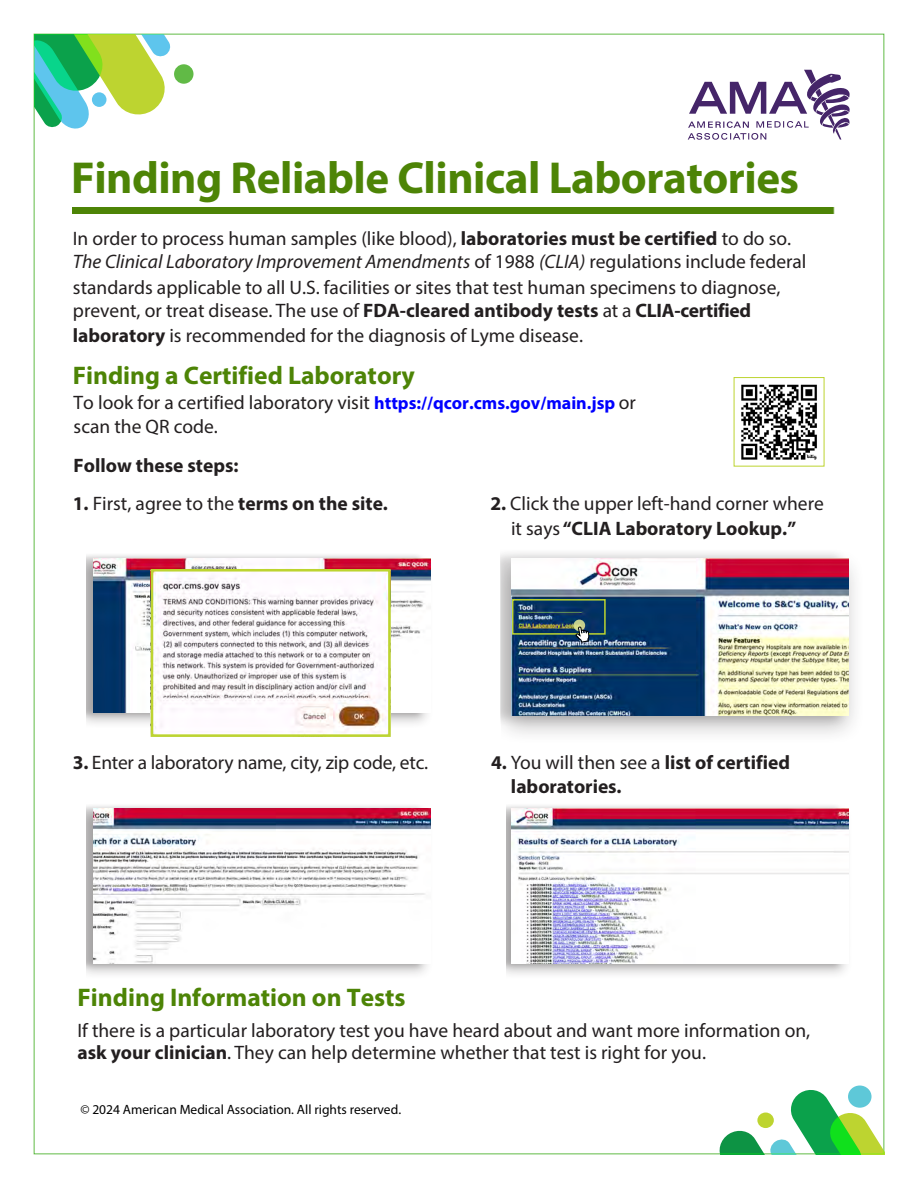
<style>
.page{position:relative;width:918px;height:1188px;background:#fff}
.page>*{position:absolute;margin:0;border:0;box-sizing:border-box;transform-origin:0 0}
.t1{font:700 45px "Myriad Pro";letter-spacing:-.01em;color:#4d8406}
.t2{font:700 25.5px "Myriad Pro";color:#4d8406}
.t3{font:19.5px/24.3px "Myriad Pro";color:#231f20}
.t4{font:700 19.5px/23.4px "Myriad Pro";color:#231f20}
.t5{font:13.5px "Myriad Pro";color:#000}
.s1{font-weight:700}
.s2{font-style:italic}
.s3{font-weight:700;font-size:18px;color:#00f}
.s4{font-weight:400}
</style>
<div class="page">
<div style="left:87px;top:553px;width:359px;height:176px;background:#231f20;opacity:.3"></div>
<div style="left:87px;top:553px;width:349px;height:166px;background:#231f20;opacity:.17"></div>
<img style="left:93px;top:559px;width:337px;height:154px">
<div style="left:87px;top:803px;width:359px;height:177px;background:#231f20;opacity:.3"></div>
<div style="left:87px;top:803px;width:349px;height:167px;background:#231f20;opacity:.17"></div>
<img style="left:93px;top:809px;width:337px;height:155px">
<div style="left:506px;top:803px;width:358px;height:177px;background:#231f20;opacity:.3"></div>
<div style="left:506px;top:803px;width:348px;height:167px;background:#231f20;opacity:.17"></div>
<img style="left:512px;top:809px;width:336px;height:155px">
<div style="left:501px;top:547px;width:377px;height:198px;background:#231f20;opacity:.3"></div>
<div style="left:500px;top:547px;width:360px;height:180px;background:#231f20;opacity:.17"></div>
<img style="left:512px;top:559px;width:336px;height:157px">
<img style="left:155px;top:573px;width:232px;height:160px">
<div style="left:151px;top:569px;width:240px;height:168px;border:3px solid #bdd430"></div>
<div style="left:512px;top:599px;width:94px;height:36px;border:2px solid #bdd430"></div>
<svg style="left:574px;top:620px;width:11px;height:11px"></svg>
<svg style="left:575px;top:626px;width:14px;height:17px"></svg>
<svg style="left:688px;top:70px;width:162px;height:70px"></svg>
<div style="left:848px;top:1086px;width:24px;height:22px;background:#5ec8d8;border-radius:50%"></div>
<svg style="left:717px;top:1087px;width:167px;height:67px"></svg>
<div style="left:174px;top:64px;width:19px;height:20px;background:#61ba46;border-radius:50%"></div>
<svg style="left:34px;top:34px;width:137px;height:97px"></svg>
<div style="left:92px;top:92px;width:14px;height:15px;background:#5ec5ed;border-radius:50%"></div>
<img style="left:741px;top:384px;width:76px;height:76px">
<div style="left:73px;top:208px;width:762px;height:5px;background:#4d8406"></div>
<p class="t1" style="left:71px;top:148px;width:730px">Finding Reliable Clinical Laboratories</p>
<p class="t3" style="left:73px;top:226px;width:735px">In order to process human samples (like blood), <span class="s1">laboratories must be certified</span> to do so.<br><span class="s2">The Clinical Laboratory Improvement Amendments</span> of 1988 <span class="s2">(CLIA)</span> regulations include federal standards applicable to all U.S. facilities or sites that test human specimens to diagnose, prevent, or treat disease. The use of <span class="s1">FDA-cleared antibody tests</span> at a <span class="s1">CLIA-certified laboratory</span> is recommended for the diagnosis of Lyme disease.</p>
<p class="t2" style="left:73px;top:359px;width:344px">Finding a Certified Laboratory</p>
<p class="t3" style="left:74px;top:390px;width:564px">To look for a certified laboratory visit <span class="s3">https://qcor.cms.gov/main.jsp</span> or scan the QR code.</p>
<p class="t4" style="left:74px;top:453px;width:166px">Follow these steps:</p>
<p class="t4" style="left:73px;top:491px;width:317px">1. <span class="s4">First, agree to the</span> terms on the site.</p>
<p class="t3" style="left:490px;top:491px;width:335px;line-height:25px;text-align:center"><span class="s1">2.</span> Click the upper left-hand corner where it says <span class="s1">“CLIA Laboratory Lookup.”</span></p>
<p class="t3" style="left:73px;top:750px;width:357px"><span class="s1">3.</span> Enter a laboratory name, city, zip code, etc.</p>
<p class="t4" style="left:511px;top:750px;width:281px;text-indent:-20px">4. <span class="s4">You will then see a</span> list of certified laboratories.</p>
<p class="t2" style="left:78px;top:981px;width:330px">Finding Information on Tests</p>
<p class="t3" style="left:78px;top:1019px;width:734px;line-height:22.2px">If there is a particular laboratory test you have heard about and want more information on, <span class="s1">ask your clinician</span>. They can help determine whether that test is right for you.</p>
<p class="t5" style="left:80px;top:1101px;width:322px">© 2024 American Medical Association. All rights reserved.</p>
</div>
